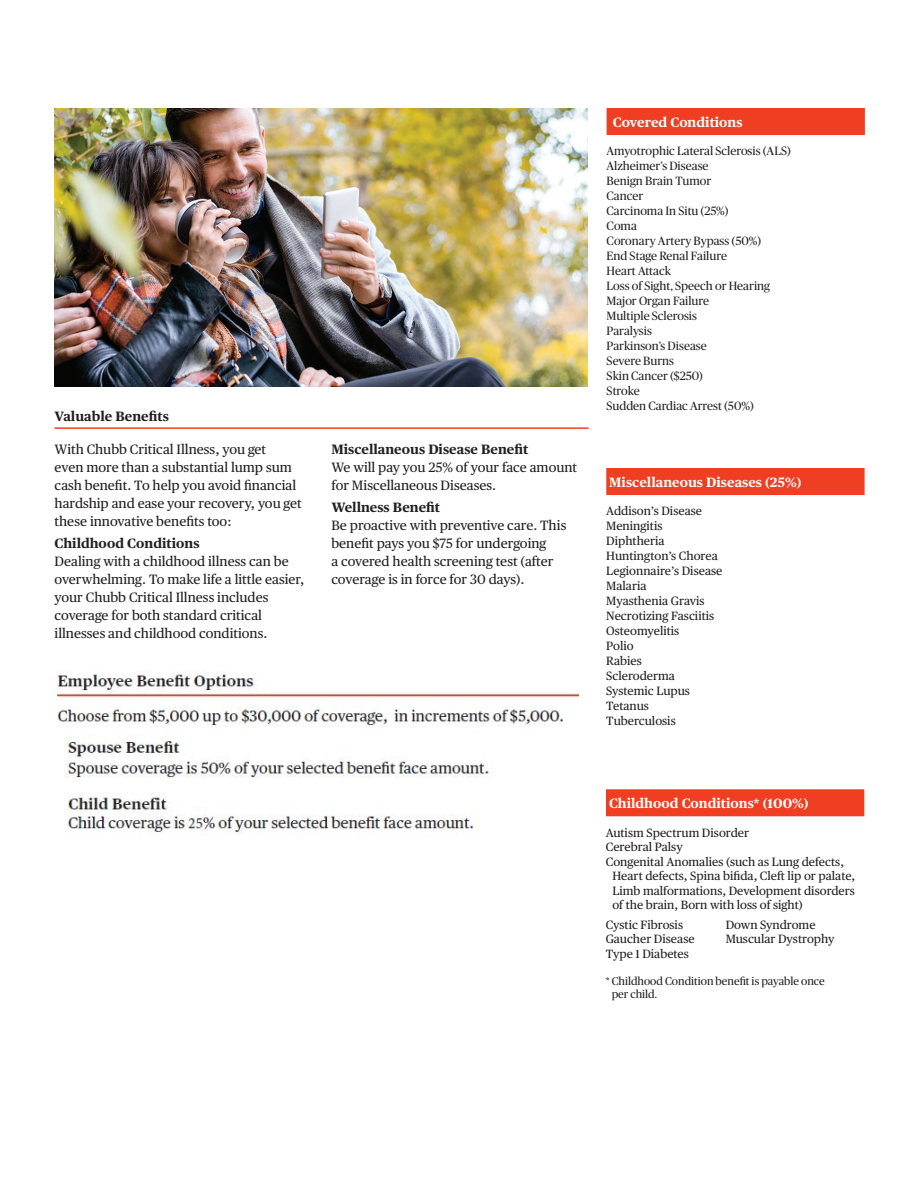
<style>
.page{position:relative;width:918px;height:1188px;background:#fff}
.page>*{position:absolute;margin:0;border:0;box-sizing:border-box;transform-origin:0 0}
.t1{font:13.5px/18px "Chubb Publico Text";color:#231f20}
.t2{font:700 13.5px "Chubb Publico Text";color:#231f20}
.t3{font:700 13.5px "Chubb Publico Text";color:#fff}
.t4{font:12px/15px "Chubb Publico Text";color:#231f20}
.t5{font:12px/15px "Chubb Publico";color:#231f20}
.t6{font:11.25px/12.8px "Chubb Publico";color:#231f20}
</style>
<div class="page">
<img style="left:54px;top:108px;width:534px;height:279px">
<div style="left:607px;top:108px;width:258px;height:27px;background:#ef3e22"></div>
<hr style="left:55px;top:427px;width:534px;height:2px;background:#ef3e22">
<div style="left:606px;top:468px;width:259px;height:27px;background:#ef3e22"></div>
<div style="left:606px;top:789px;width:258px;height:27px;background:#ef3e22"></div>
<img style="left:50px;top:672px;width:529px;height:163px">
<p class="t2" style="left:55px;top:405px;width:116px">Valuable Benefits</p>
<p class="t1" style="left:55px;top:439px;width:249px">With Chubb Critical Illness, you get<br>even more than a substantial lump sum cash benefit. To help you avoid financial hardship and ease your recovery, you get these innovative benefits too:</p>
<p class="t2" style="left:55px;top:533px;width:146px">Childhood Conditions</p>
<p class="t1" style="left:55px;top:552px;width:251px">Dealing with a childhood illness can be overwhelming. To make life a little easier, your Chubb Critical Illness includes coverage for both standard critical illnesses and childhood conditions.</p>
<p class="t2" style="left:331px;top:438px;width:199px">Miscellaneous Disease Benefit</p>
<p class="t1" style="left:331px;top:457px;width:247px">We will pay you 25% of your face amount for Miscellaneous Diseases.</p>
<p class="t2" style="left:331px;top:497px;width:110px">Wellness Benefit</p>
<p class="t1" style="left:331px;top:516px;width:237px">Be proactive with preventive care. This benefit pays you $75 for undergoing<br>a covered health screening test (after coverage is in force for 30 days).</p>
<p class="t3" style="left:613px;top:112px;width:131px">Covered Conditions</p>
<p class="t5" style="left:607px;top:143px;width:186px">Amyotrophic Lateral Sclerosis (ALS)<br>Alzheimer’s Disease<br>Benign Brain Tumor<br>Cancer<br>Carcinoma In Situ (25%)<br>Coma<br>Coronary Artery Bypass (50%)<br>End Stage Renal Failure<br>Heart Attack<br>Loss of Sight, Speech or Hearing<br>Major Organ Failure<br>Multiple Sclerosis<br>Paralysis<br>Parkinson’s Disease<br>Severe Burns<br>Skin Cancer ($250)<br>Stroke<br>Sudden Cardiac Arrest (50%)</p>
<p class="t3" style="left:609px;top:472px;width:194px">Miscellaneous Diseases (25%)</p>
<p class="t4" style="left:606px;top:502px;width:118px">Addison’s Disease<br>Meningitis<br>Diphtheria<br>Huntington’s Chorea<br>Legionnaire’s Disease<br>Malaria<br>Myasthenia Gravis<br>Necrotizing Fasciitis<br>Osteomyelitis<br>Polio<br>Rabies<br>Scleroderma<br>Systemic Lupus<br>Tetanus<br>Tuberculosis</p>
<p class="t3" style="left:609px;top:793px;width:201px">Childhood Conditions* (100%)</p>
<p class="t4" style="left:606px;top:825px;width:145px">Autism Spectrum Disorder</p>
<p class="t4" style="left:606px;top:839px;width:79px">Cerebral Palsy</p>
<p class="t4" style="left:606px;top:853px;width:240px">Congenital Anomalies (such as Lung defects,</p>
<p class="t4" style="left:612px;top:868px;width:244px">Heart defects, Spina bifida, Cleft lip or palate,</p>
<p class="t4" style="left:612px;top:882px;width:244px">Limb malformations, Development disorders</p>
<p class="t4" style="left:612px;top:897px;width:192px">of the brain, Born with loss of sight)</p>
<p class="t4" style="left:606px;top:916px;width:79px">Cystic Fibrosis</p>
<p class="t4" style="left:726px;top:916px;width:91px">Down Syndrome</p>
<p class="t4" style="left:606px;top:931px;width:91px">Gaucher Disease</p>
<p class="t4" style="left:726px;top:931px;width:110px">Muscular Dystrophy</p>
<p class="t4" style="left:606px;top:945px;width:85px">Type 1 Diabetes</p>
<p class="t6" style="left:612px;top:974px;width:215px;text-indent:-6px">* Childhood Condition benefit is payable once per child.</p>
</div>
